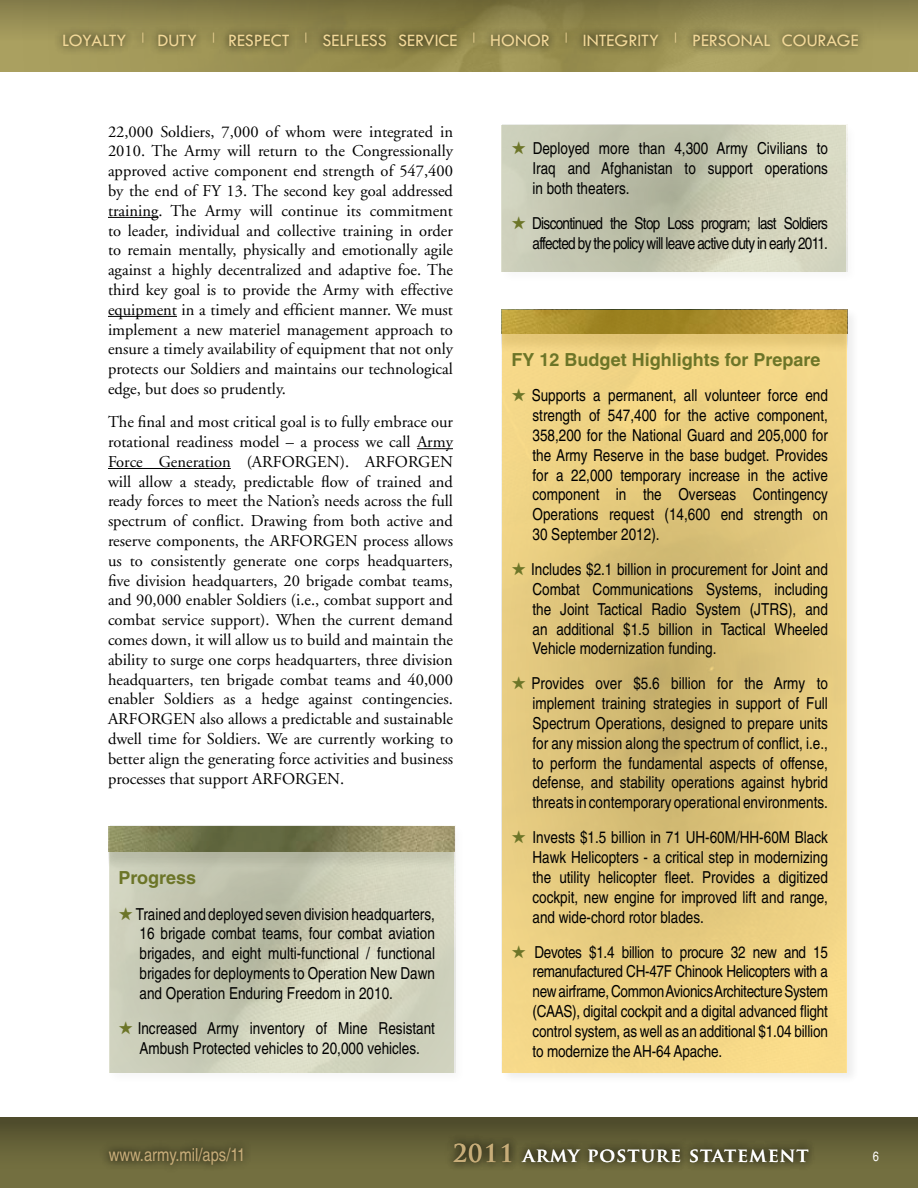
<style>
.page{position:relative;width:918px;height:1188px;background:#fff}
.page>*{position:absolute;margin:0;border:0;box-sizing:border-box;transform-origin:0 0}
.t1{font:700 19.2px "Trajan Pro";letter-spacing:.05em;color:#fff}
.t2{font:18px "Tw Cen";color:#f3d999}
.t3{font:700 18px "Helvetica";color:#6c7528}
.t4{font:condensed 18px "Helvetica";color:#c8ad79}
.t5{font:condensed 16.5px/19.8px "Helvetica";color:#000;text-align:justify}
.t6{font:16.5px/19.8px "Adobe Garamond";color:#000;text-align:justify}
.t7{font:condensed 16.5px/19.8px "Helvetica";letter-spacing:-.04em;color:#000;text-align:right}
.t8{font:condensed 13.5px "Helvetica";color:#fff}
.s1{color:#6c7528}
.s2{font-size:24px;color:#c8ad79}
</style>
<div class="page">
<div style="left:0;top:1117px;width:918px;height:71px;background:#736f40"></div>
<div style="left:0;top:1117px;width:918px;height:55px;background:linear-gradient(to bottom,#4e4b2b,#787442)"></div>
<svg style="left:0;top:42px;width:918px;height:30px;background:#a19758"></svg>
<svg style="left:0;top:0;width:918px;height:42px;background:#877f49"></svg>
<div style="left:443px;top:1133px;width:372px;height:38px;background:#000;opacity:.35"></div>
<svg style="left:53px;top:24px;width:814px;height:31px;background:#8c834b"></svg>
<svg style="left:99px;top:1138px;width:152px;height:34px;fill:#605d35"></svg>
<div style="left:499px;top:306px;width:362px;height:780px;background:#000;opacity:.15"></div>
<img style="left:501px;top:309px;width:345px;height:763px">
<div style="left:106px;top:822px;width:361px;height:264px;background:#000;opacity:.15"></div>
<img style="left:110px;top:825px;width:345px;height:247px">
<hr style="left:108px;top:217px;width:50px;height:1px;background:#000">
<hr style="left:108px;top:316px;width:69px;height:1px;background:#000">
<hr style="left:417px;top:448px;width:36px;height:1px;background:#000">
<hr style="left:108px;top:468px;width:123px;height:1px;background:#000">
<p class="t2" style="left:62px;top:29px;width:798px">LOYALTY <sup>|</sup> DUTY <sup>|</sup> RESPECT <sup>|</sup> SELFLESS SERVICE <sup>|</sup> HONOR <sup>|</sup> INTEGRITY <sup>|</sup> PERSONAL COURAGE</p>
<p class="t6" style="left:108px;top:122px;width:347px">22,000 Soldiers, 7,000 of whom were integrated in 2010. The Army will return to the Congressionally approved active component end strength of 547,400 by the end of FY 13. The second key goal addressed training. The Army will continue its commitment to leader, individual and collective training in order to remain mentally, physically and emotionally agile against a highly decentralized and adaptive foe. The third key goal is to provide the Army with effective equipment in a timely and efficient manner. We must implement a new materiel management approach to ensure a timely availability of equipment that not only protects our Soldiers and maintains our technological edge, but does so prudently.</p>
<p class="t6" style="left:108px;top:413px;width:347px">The final and most critical goal is to fully embrace our rotational readiness model – a process we call Army Force Generation (ARFORGEN). ARFORGEN will allow a steady, predictable flow of trained and ready forces to meet the Nation’s needs across the full spectrum of conflict. Drawing from both active and reserve components, the ARFORGEN process allows us to consistently generate one corps headquarters, five division headquarters, 20 brigade combat teams, and 90,000 enabler Soldiers (i.e., combat support and combat service support). When the current demand comes down, it will allow us to build and maintain the ability to surge one corps headquarters, three division headquarters, ten brigade combat teams and 40,000 enabler Soldiers as a hedge against contingencies.<br>ARFORGEN also allows a predictable and sustainable dwell time for Soldiers. We are currently working to better align the generating force activities and business processes that support ARFORGEN.</p>
<p class="t3" style="left:118px;top:867px;width:79px">Progress</p>
<p class="t5" style="left:139px;top:904px;width:297px;text-indent:-21px"><span class="s1">★</span> Trained and deployed seven division headquarters, 16 brigade combat teams, four combat aviation brigades, and eight multi-functional / functional brigades for deployments to Operation New Dawn and Operation Enduring Freedom in 2010.</p>
<p class="t5" style="left:118px;top:1018px;width:318px;text-align:center"><span class="s1">★</span> Increased Army inventory of Mine Resistant<br>Ambush Protected vehicles to 20,000 vehicles.</p>
<p class="t5" style="left:533px;top:139px;width:297px;text-indent:-21px"><span class="s1">★</span> Deployed more than 4,300 Army Civilians to Iraq and Afghanistan to support operations in both theaters.</p>
<p class="t7" style="left:512px;top:213px;width:318px"><span class="s1">★</span> Discontinued the Stop Loss program; last Soldiers affected by the policy will leave active duty in early 2011.</p>
<p class="t3" style="left:512px;top:349px;width:310px">FY 12 Budget Highlights for Prepare</p>
<p class="t5" style="left:533px;top:386px;width:297px;text-indent:-21px"><span class="s1">★</span> Supports a permanent, all volunteer force end strength of 547,400 for the active component, 358,200 for the National Guard and 205,000 for the Army Reserve in the base budget. Provides for a 22,000 temporary increase in the active component in the Overseas Contingency Operations request (14,600 end strength on 30 September 2012).</p>
<p class="t5" style="left:532px;top:559px;width:297px;text-indent:-21px"><span class="s1">★</span> Includes $2.1 billion in procurement for Joint and Combat Communications Systems, including the Joint Tactical Radio System (JTRS), and an additional $1.5 billion in Tactical Wheeled Vehicle modernization funding.</p>
<p class="t5" style="left:532px;top:674px;width:297px;text-indent:-21px"><span class="s1">★</span> Provides over $5.6 billion for the Army to implement training strategies in support of Full Spectrum Operations, designed to prepare units for any mission along the spectrum of conflict, i.e., to perform the fundamental aspects of offense, defense, and stability operations against hybrid threats in contemporary operational environments.</p>
<p class="t5" style="left:533px;top:828px;width:297px;text-indent:-21px"><span class="s1">★</span> Invests $1.5 billion in 71 UH-60M/HH-60M Black Hawk Helicopters - a critical step in modernizing the utility helicopter fleet. Provides a digitized cockpit, new engine for improved lift and range, and wide-chord rotor blades.</p>
<p class="t5" style="left:532px;top:942px;width:297px;text-indent:-21px"><span class="s1">★</span> Devotes $1.4 billion to procure 32 new and 15 remanufactured CH-47F Chinook Helicopters with a new airframe, Common Avionics Architecture System (CAAS), digital cockpit and a digital advanced flight control system, as well as an additional $1.04 billion to modernize the AH-64 Apache.</p>
<p class="t1" style="left:453px;top:1143px;width:358px"><span class="s2">2011</span> ARMY POSTURE STATEMENT</p>
<p class="t4" style="left:109px;top:1144px;width:138px">www.army.mil/aps/11</p>
<p class="t8" style="left:873px;top:1149px;width:8px">6</p>
</div>
